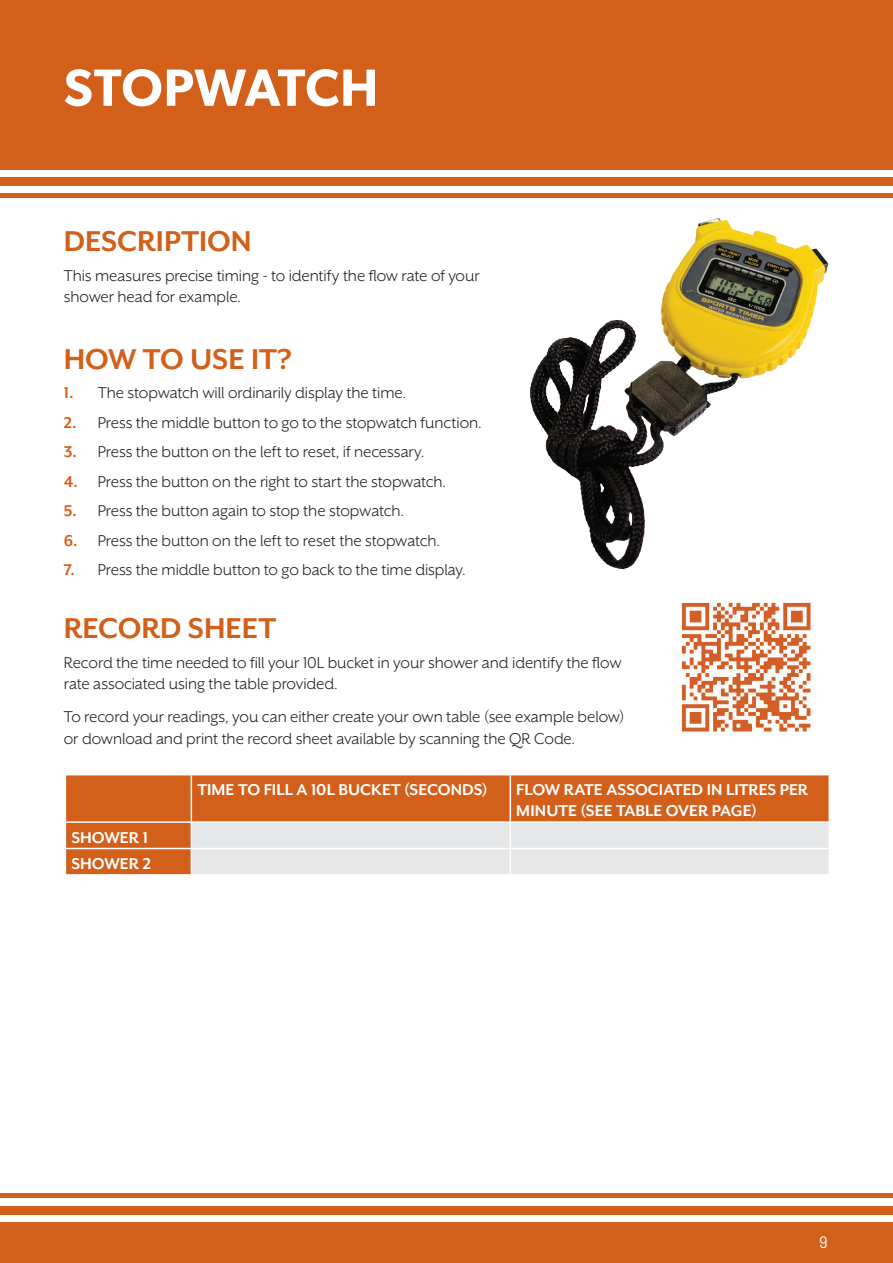
<style>
.page{position:relative;width:893px;height:1263px;background:#fff}
.page>*{position:absolute;margin:0;border:0;box-sizing:border-box;transform-origin:0 0}
.t1{font:600 52.5px "Gibson";letter-spacing:.005em;color:#fff}
.t2{font:700 33px "Mr Eaves XL San OT";color:#d25f1a}
.t3{font:18px/21px "Mr Eaves XL San OT";letter-spacing:-.005em;color:#231f20}
.t4{font:700 18px/21px "Mr Eaves XL San OT";color:#fff}
.t5{font:16.5px "Barlow";color:#fff}
.s1{font-weight:700;color:#d25f1a}
</style>
<div class="page">
<div style="left:0;top:1222px;width:893px;height:41px;background:#d25f1a"></div>
<div style="left:0;top:1206px;width:893px;height:8px;background:#d25f1a"></div>
<div style="left:0;top:1193px;width:893px;height:5px;background:#d25f1a"></div>
<div style="left:0;top:0;width:893px;height:169px;background:#d25f1a"></div>
<div style="left:0;top:177px;width:893px;height:9px;background:#d25f1a"></div>
<hr style="left:0;top:194px;width:893px;height:4px;background:#d25f1a">
<img style="left:681px;top:602px;width:133px;height:133px">
<img style="left:530px;top:218px;width:299px;height:352px">
<svg style="left:65px;top:775px;width:764px;height:100px;background:#dc9e7a"></svg>
<hr style="left:65px;top:848px;width:126px;height:1px;background:#fff">
<hr style="left:65px;top:874px;width:126px;height:2px;background:#fff">
<h1 class="t1" style="left:64px;top:56px;width:316px">STOPWATCH</h1>
<h2 class="t2" style="left:64px;top:225px;width:189px">DESCRIPTION</h2>
<p class="t3" style="left:64px;top:265px;width:417px">This measures precise timing - to identify the flow rate of your shower head for example.</p>
<h2 class="t2" style="left:64px;top:342px;width:230px">HOW TO USE IT?</h2>
<p class="t3" style="left:64px;top:382px;width:344px"><span class="s1">1.</span> The stopwatch will ordinarily display the time.</p>
<p class="t3" style="left:64px;top:412px;width:419px"><span class="s1">2.</span> Press the middle button to go to the stopwatch function.</p>
<p class="t3" style="left:64px;top:441px;width:362px"><span class="s1">3.</span> Press the button on the left to reset, if necessary.</p>
<p class="t3" style="left:64px;top:471px;width:384px"><span class="s1">4.</span> Press the button on the right to start the stopwatch.</p>
<p class="t3" style="left:64px;top:500px;width:342px"><span class="s1">5.</span> Press the button again to stop the stopwatch.</p>
<p class="t3" style="left:64px;top:530px;width:378px"><span class="s1">6.</span> Press the button on the left to reset the stopwatch.</p>
<p class="t3" style="left:64px;top:559px;width:404px"><span class="s1">7.</span> Press the middle button to go back to the time display.</p>
<h2 class="t2" style="left:64px;top:612px;width:214px">RECORD SHEET</h2>
<p class="t3" style="left:64px;top:652px;width:559px">Record the time needed to fill your 10L bucket in your shower and identify the flow rate associated using the table provided.</p>
<p class="t3" style="left:64px;top:707px;width:562px">To record your readings, you can either create your own table (see example below) or download and print the record sheet available by scanning the QR Code.</p>
<p class="t4" style="left:71px;top:824px;width:81px;line-height:26.4px">SHOWER 1<br>SHOWER 2</p>
<p class="t4" style="left:197px;top:779px;width:292px">TIME TO FILL A 10L BUCKET (SECONDS)</p>
<p class="t4" style="left:516px;top:779px;width:293px">FLOW RATE ASSOCIATED IN LITRES PER<br>MINUTE (SEE TABLE OVER PAGE)</p>
<p class="t5" style="left:819px;top:1231px;width:10px">9</p>
</div>
